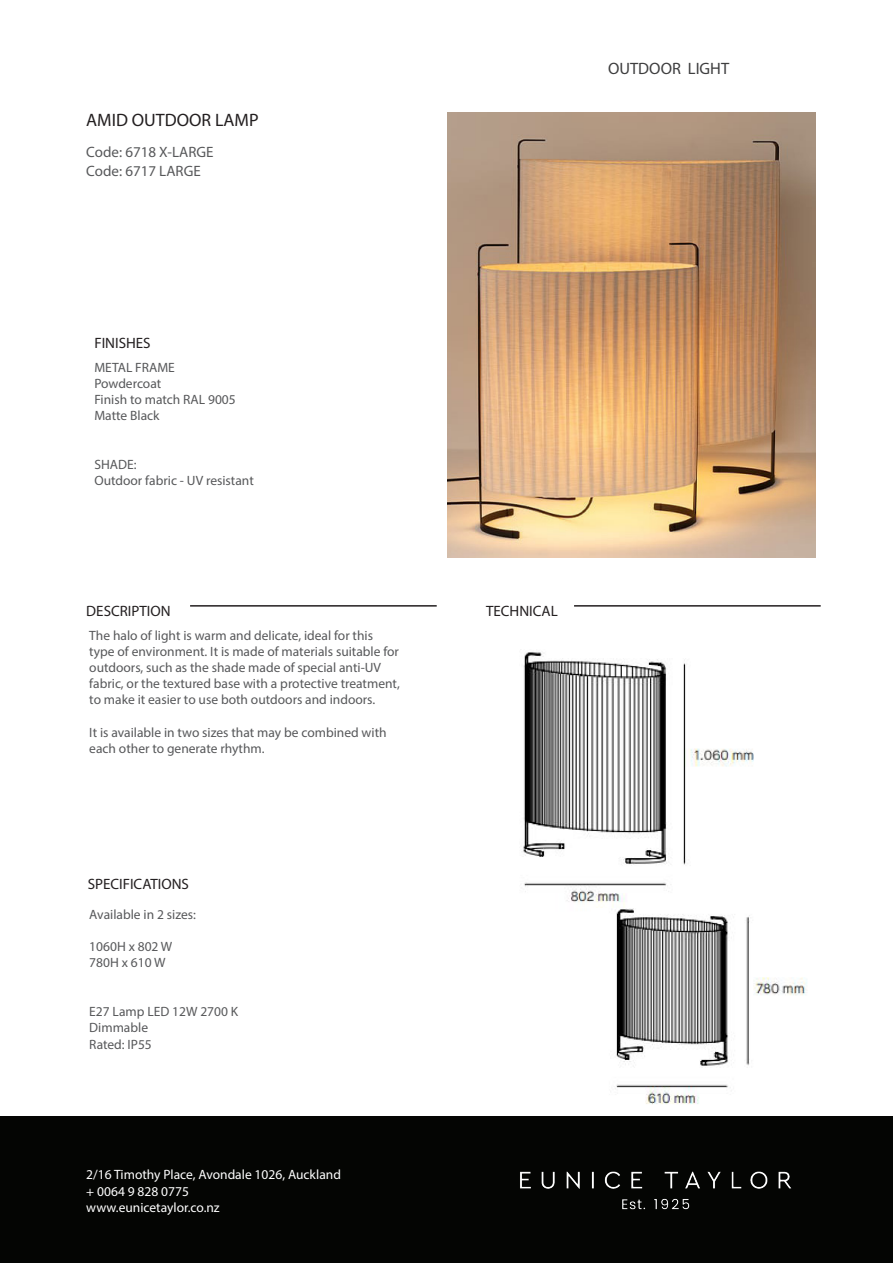
<style>
.page{position:relative;width:893px;height:1263px;background:#fff}
.page>*{position:absolute;margin:0;border:0;box-sizing:border-box;transform-origin:0 0}
.t1{font:18px "Myriad Pro";color:#231f20}
.t2{font:16.5px "Myriad Pro";color:#3e3e3f}
.t3{font:15px "Myriad Pro";color:#231f20}
.t4{font:15px "Myriad Pro";color:#57585a}
.t5{font:13.5px/16.2px "Myriad Pro";color:#57585a}
.t6{font:13.5px "Myriad Pro";color:#fff}
</style>
<div class="page">
<div style="left:0;top:1116px;width:893px;height:147px;background:#040503"></div>
<img style="left:520px;top:1171px;width:272px;height:39px">
<hr style="left:574px;top:605px;width:247px;height:2px;background:#231f20">
<hr style="left:190px;top:605px;width:247px;height:2px;background:#231f20">
<img style="left:448px;top:113px;width:368px;height:444px">
<img style="left:523px;top:652px;width:231px;height:257px">
<img style="left:615px;top:909px;width:192px;height:195px">
<p class="t1" style="left:86px;top:109px;width:174px">AMID OUTDOOR LAMP</p>
<p class="t4" style="left:86px;top:143px;width:129px">Code: 6718 X-LARGE</p>
<p class="t4" style="left:86px;top:162px;width:116px">Code: 6717 LARGE</p>
<p class="t2" style="left:608px;top:58px;width:123px">OUTDOOR LIGHT</p>
<p class="t3" style="left:94px;top:334px;width:58px">FINISHES</p>
<p class="t5" style="left:94px;top:359px;width:82px">METAL FRAME</p>
<p class="t5" style="left:94px;top:375px;width:68px">Powdercoat</p>
<p class="t5" style="left:94px;top:391px;width:143px">Finish to match RAL 9005</p>
<p class="t5" style="left:94px;top:407px;width:67px">Matte Black</p>
<p class="t5" style="left:94px;top:456px;width:44px">SHADE:</p>
<p class="t5" style="left:94px;top:472px;width:161px">Outdoor fabric - UV resistant</p>
<p class="t3" style="left:86px;top:602px;width:86px">DESCRIPTION</p>
<p class="t3" style="left:486px;top:602px;width:73px">TECHNICAL</p>
<p class="t5" style="left:89px;top:627px;width:312px">The halo of light is warm and delicate, ideal for this type of environment. It is made of materials suitable for outdoors, such as the shade made of special anti-UV fabric, or the textured base with a protective treatment, to make it easier to use both outdoors and indoors.</p>
<p class="t5" style="left:89px;top:724px;width:299px">It is available in two sizes that may be combined with each other to generate rhythm.</p>
<p class="t3" style="left:88px;top:874px;width:103px">SPECIFICATIONS</p>
<p class="t5" style="left:89px;top:906px;width:108px">Available in 2 sizes:</p>
<p class="t5" style="left:89px;top:938px;width:85px">1060H x 802 W</p>
<p class="t5" style="left:89px;top:955px;width:78px">780H x 610 W</p>
<p class="t5" style="left:89px;top:1003px;width:150px">E27 Lamp LED 12W 2700 K</p>
<p class="t5" style="left:89px;top:1019px;width:60px">Dimmable</p>
<p class="t5" style="left:89px;top:1036px;width:64px">Rated: IP55</p>
<p class="t6" style="left:86px;top:1166px;width:256px">2/16 Timothy Place, Avondale 1026, Auckland</p>
<p class="t6" style="left:86px;top:1183px;width:104px">+ 0064 9 828 0775</p>
<p class="t6" style="left:86px;top:1199px;width:135px">www.eunicetaylor.co.nz</p>
</div>
